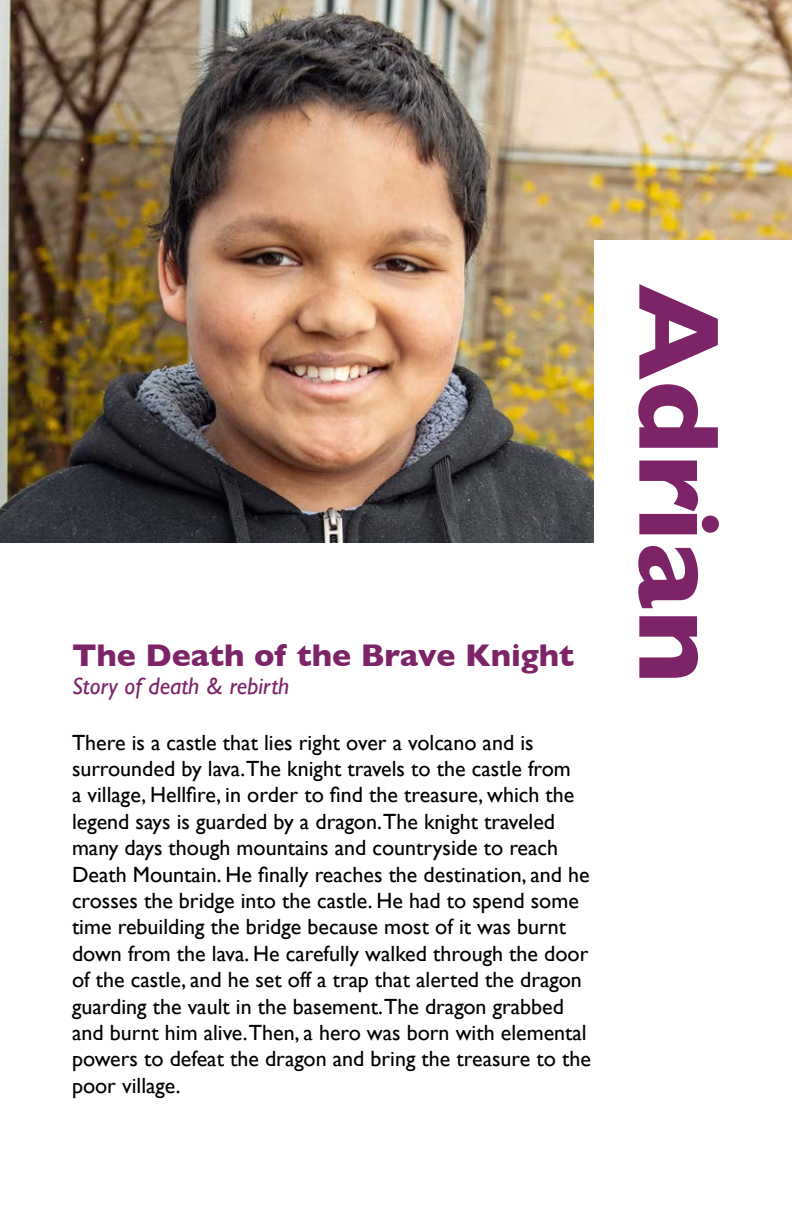
<style>
.page{position:relative;width:792px;height:1224px;background:#fff}
.page>*{position:absolute;margin:0;border:0;box-sizing:border-box;transform-origin:0 0}
.t1{font:700 116px "Gill Sans";color:#7d2368}
.t2{font:700 32px "Gill Sans";color:#7d2368}
.t3{font:italic 24px "Gill Sans";color:#7d2368}
.t4{font:22px/26.4px "Gill Sans";color:#000}
</style>
<div class="page">
<img style="left:0;top:0;width:792px;height:543px">
<div style="left:594px;top:240px;width:198px;height:490px;background:#fff"></div>
<p class="t2" style="left:72px;top:629px;width:504px">The Death of the Brave Knight</p>
<p class="t3" style="left:72px;top:673px;width:219px">Story of death &amp; rebirth</p>
<p class="t4" style="left:72px;top:729px;width:520px">There is a castle that lies right over a volcano and is surrounded by lava.The knight travels to the castle from<br>a village, Hellfire, in order to find the treasure, which the legend says is guarded by a dragon.The knight traveled many days though mountains and countryside to reach Death Mountain. He finally reaches the destination, and he crosses the bridge into the castle. He had to spend some time rebuilding the bridge because most of it was burnt down from the lava. He carefully walked through the door of the castle, and he set off a trap that alerted the dragon guarding the vault in the basement.The dragon grabbed and burnt him alive.Then, a hero was born with elemental powers to defeat the dragon and bring the treasure to the poor village.</p>
<p class="t1" style="left:771px;top:284px;width:401px;rotate:90deg">Adrian</p>
</div>
